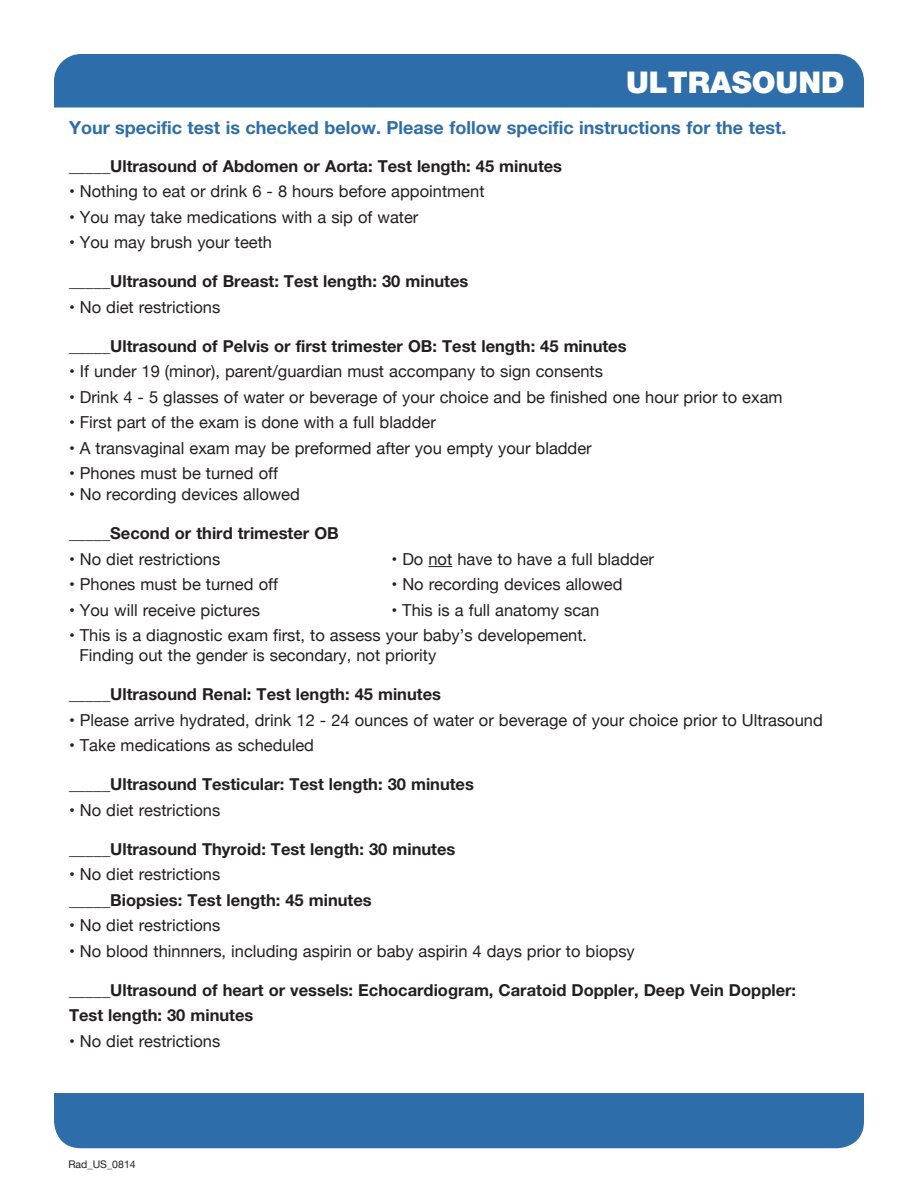
<style>
.page{position:relative;width:918px;height:1188px;background:#fff}
.page>*{position:absolute;margin:0;border:0;box-sizing:border-box;transform-origin:0 0}
.t1{font:900 30px "Helvetica Neue";color:#fff}
.t2{font:700 18px "Helvetica Neue";color:#2d6da9}
.t3{font:16.5px "Helvetica Neue";color:#231f20}
.t4{font:700 16.5px/25.5px "Helvetica Neue";color:#231f20}
.t5{font:10.5px "Helvetica Neue";color:#231f20}
</style>
<div class="page">
<div style="left:54px;top:1065px;width:810px;height:83px;background:#2d6da9;border-radius:27px"></div>
<div style="left:40px;top:1022px;width:836px;height:71px;background:#fff"></div>
<div style="left:54px;top:54px;width:810px;height:54px;background:#2d6da9"></div>
<svg style="left:428px;top:566px;width:24px;height:1px"></svg>
<p class="t1" style="left:626px;top:65px;width:220px">ULTRASOUND</p>
<p class="t2" style="left:69px;top:117px;width:719px">Your specific test is checked below. Please follow specific instructions for the test.</p>
<p class="t4" style="left:69px;top:153px;width:495px">_____Ultrasound of Abdomen or Aorta: Test length: 45 minutes</p>
<p class="t3" style="left:69px;top:180px;width:417px">• Nothing to eat or drink 6 - 8 hours before appointment</p>
<p class="t3" style="left:69px;top:205px;width:351px">• You may take medications with a sip of water</p>
<p class="t3" style="left:69px;top:231px;width:205px">• You may brush your teeth</p>
<p class="t4" style="left:69px;top:268px;width:401px">_____Ultrasound of Breast: Test length: 30 minutes</p>
<p class="t3" style="left:69px;top:295px;width:153px">• No diet restrictions</p>
<p class="t4" style="left:69px;top:333px;width:559px">_____Ultrasound of Pelvis or first trimester OB: Test length: 45 minutes</p>
<p class="t3" style="left:69px;top:360px;width:535px">• If under 19 (minor), parent/guardian must accompany to sign consents</p>
<p class="t3" style="left:69px;top:385px;width:715px">• Drink 4 - 5 glasses of water or beverage of your choice and be finished one hour prior to exam</p>
<p class="t3" style="left:69px;top:411px;width:368px">• First part of the exam is done with a full bladder</p>
<p class="t3" style="left:69px;top:436px;width:524px">• A transvaginal exam may be preformed after you empty your bladder</p>
<p class="t3" style="left:69px;top:462px;width:210px">• Phones must be turned off</p>
<p class="t3" style="left:69px;top:483px;width:232px">• No recording devices allowed</p>
<p class="t4" style="left:69px;top:520px;width:271px">_____Second or third trimester OB</p>
<p class="t3" style="left:69px;top:547px;width:153px">• No diet restrictions</p>
<p class="t3" style="left:392px;top:547px;width:264px">• Do not have to have a full bladder</p>
<p class="t3" style="left:69px;top:573px;width:210px">• Phones must be turned off</p>
<p class="t3" style="left:392px;top:573px;width:232px">• No recording devices allowed</p>
<p class="t3" style="left:69px;top:598px;width:192px">• You will receive pictures</p>
<p class="t3" style="left:392px;top:598px;width:209px">• This is a full anatomy scan</p>
<p class="t3" style="left:69px;top:624px;width:520px">• This is a diagnostic exam first, to assess your baby’s developement.</p>
<p class="t3" style="left:80px;top:643px;width:358px">Finding out the gender is secondary, not priority</p>
<p class="t4" style="left:69px;top:681px;width:374px">_____Ultrasound Renal: Test length: 45 minutes</p>
<p class="t3" style="left:69px;top:708px;width:755px">• Please arrive hydrated, drink 12 - 24 ounces of water or beverage of your choice prior to Ultrasound</p>
<p class="t3" style="left:69px;top:733px;width:247px">• Take medications as scheduled</p>
<p class="t4" style="left:69px;top:771px;width:406px">_____Ultrasound Testicular: Test length: 30 minutes</p>
<p class="t3" style="left:69px;top:798px;width:153px">• No diet restrictions</p>
<p class="t4" style="left:69px;top:836px;width:388px">_____Ultrasound Thyroid: Test length: 30 minutes</p>
<p class="t3" style="left:69px;top:862px;width:153px">• No diet restrictions</p>
<p class="t4" style="left:69px;top:887px;width:304px">_____Biopsies: Test length: 45 minutes</p>
<p class="t3" style="left:69px;top:913px;width:153px">• No diet restrictions</p>
<p class="t3" style="left:69px;top:939px;width:567px">• No blood thinnners, including aspirin or baby aspirin 4 days prior to biopsy</p>
<p class="t4" style="left:69px;top:977px;width:729px">_____Ultrasound of heart or vessels: Echocardiogram, Caratoid Doppler, Deep Vein Doppler:<br>Test length: 30 minutes</p>
<p class="t3" style="left:69px;top:1029px;width:153px">• No diet restrictions</p>
<p class="t5" style="left:68px;top:1157px;width:69px">Rad_US_0814</p>
</div>
